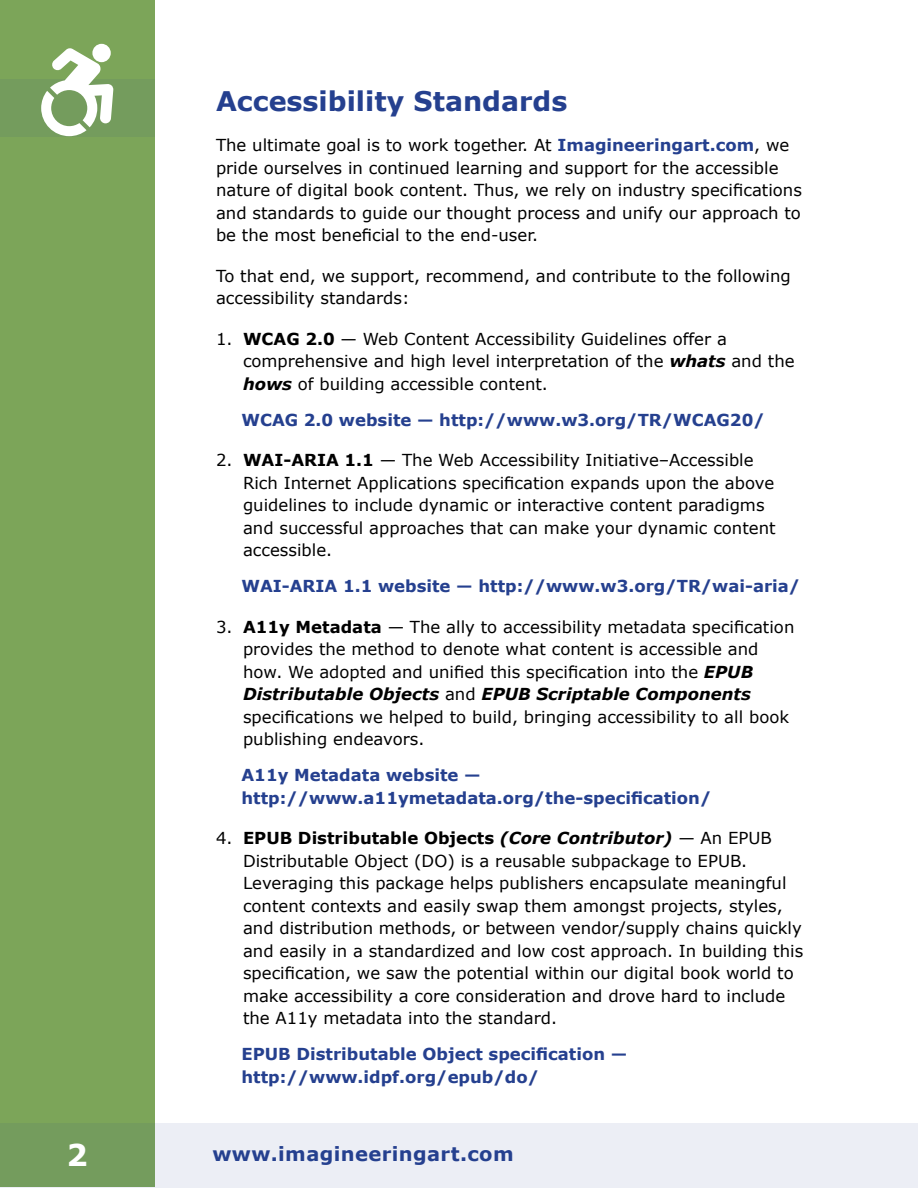
<style>
.page{position:relative;width:918px;height:1188px;background:#fff}
.page>*{position:absolute;margin:0;border:0;box-sizing:border-box;transform-origin:0 0}
.pn{font:700 30px "Verdana";color:#fff}
.t1{font:700 27px "Verdana";color:#25408f}
.t2{font:700 19.5px "Verdana";letter-spacing:.02em;color:#25408f}
.bt_01{font:16.5px/22.5px "Verdana";color:#000}
.bt_02{font:700 16.5px/22.5px "Verdana";color:#25408f}
.s1{font-weight:700;color:#25408f}
.s2{font-weight:700}
.s3{font-weight:700;font-style:italic}
</style>
<div class="page">
<div style="left:0;top:0;width:154px;height:1187px;background:#7ca559"></div>
<svg style="left:0;top:1123px;width:918px;height:65px;fill:#eceef5"></svg>
<div style="left:0;top:79px;width:154px;height:58px;background:#749c5d"></div>
<svg style="left:92px;top:44px;width:19px;height:18px"></svg>
<svg style="left:41px;top:48px;width:72px;height:88px"></svg>
<h1 class="t1" style="left:216px;top:83px;width:353px">Accessibility Standards</h1>
<p class="bt_01" style="left:216px;top:134px;width:587px">The ultimate goal is to work together. At <span class="s1">Imagineeringart.com</span>, we pride ourselves in continued learning and support for the accessible nature of digital book content. Thus, we rely on industry specifications and standards to guide our thought process and unify our approach to be the most beneficial to the end-user.</p>
<p class="bt_01" style="left:216px;top:265px;width:576px">To that end, we support, recommend, and contribute to the following accessibility standards:</p>
<p class="bt_01" style="left:243px;top:328px;width:553px;text-indent:-27px">1. <span class="s2">WCAG 2.0</span> — Web Content Accessibility Guidelines offer a comprehensive and high level interpretation of the <span class="s3">whats</span> and the <span class="s3">hows</span> of building accessible content.</p>
<p class="bt_02" style="left:242px;top:409px;width:525px">WCAG 2.0 website — http://www.w3.org/TR/WCAG20/</p>
<p class="bt_01" style="left:243px;top:449px;width:534px;text-indent:-27px">2. <span class="s2">WAI-ARIA 1.1</span> — The Web Accessibility Initiative–Accessible Rich Internet Applications specification expands upon the above guidelines to include dynamic or interactive content paradigms and successful approaches that can make your dynamic content accessible.</p>
<p class="bt_02" style="left:242px;top:575px;width:560px">WAI-ARIA 1.1 website — http://www.w3.org/TR/wai-aria/</p>
<p class="bt_01" style="left:243px;top:616px;width:553px;text-indent:-27px">3. <span class="s2">A11y Metadata</span> — The ally to accessibility metadata specification provides the method to denote what content is accessible and how. We adopted and unified this specification into the <span class="s3">EPUB Distributable Objects</span> and <span class="s3">EPUB Scriptable Components </span>specifications we helped to build, bringing accessibility to all book publishing endeavors.</p>
<p class="bt_02" style="left:242px;top:764px;width:471px">A11y Metadata website — http://www.a11ymetadata.org/the-specification/</p>
<p class="bt_01" style="left:243px;top:827px;width:562px;text-indent:-27px">4. <span class="s2">EPUB Distributable Objects</span> <span class="s3">(Core Contributor)</span> — An EPUB Distributable Object (DO) is a reusable subpackage to EPUB.<br>Leveraging this package helps publishers encapsulate meaningful content contexts and easily swap them amongst projects, styles, and distribution methods, or between vendor/supply chains quickly and easily in a standardized and low cost approach. In building this specification, we saw the potential within our digital book world to make accessibility a core consideration and drove hard to include the A11y metadata into the standard.</p>
<p class="bt_02" style="left:242px;top:1043px;width:387px">EPUB Distributable Object specification — http://www.idpf.org/epub/do/</p>
<p class="pn" style="left:67px;top:1135px;width:23px">2</p>
<p class="t2" style="left:212px;top:1141px;width:303px">www.imagineeringart.com</p>
</div>
